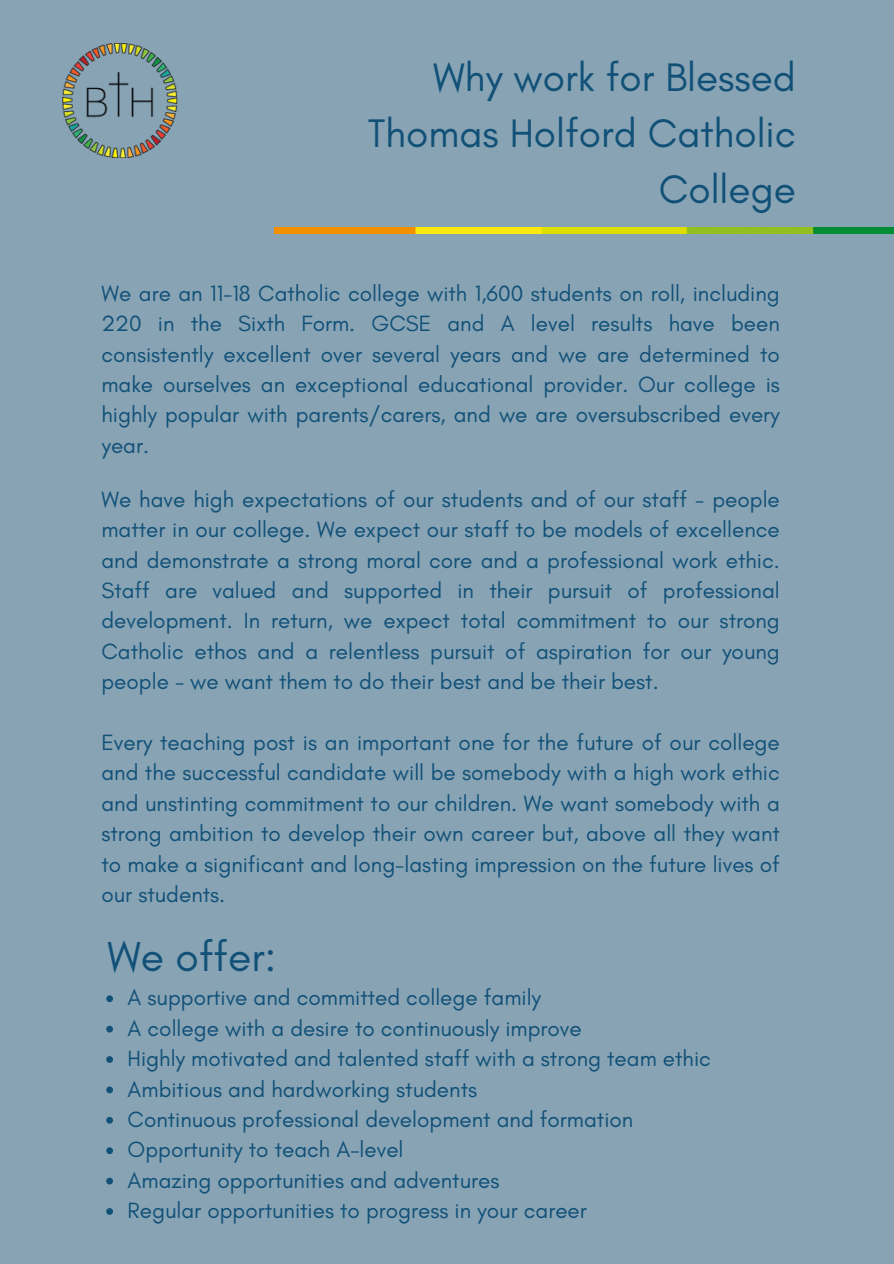
<style>
.page{position:relative;width:894px;height:1264px;background:#fff}
.page>*{position:absolute;margin:0;border:0;box-sizing:border-box;transform-origin:0 0}
.t1{font:42.6px "Glacial Indifference";color:#115077}
.t2{font:40.5px/56.2px "Glacial Indifference";color:#115077;text-align:right}
.t3{font:22.5px/30.3px "Glacial Indifference";color:#115077;text-align:justify}
</style>
<div class="page">
<div style="left:0;top:0;width:893px;height:1263px;background:#87a3b4"></div>
<svg style="left:106px;top:995px;width:7px;height:7px"></svg>
<svg style="left:106px;top:1025px;width:7px;height:7px"></svg>
<svg style="left:106px;top:1056px;width:7px;height:6px"></svg>
<svg style="left:106px;top:1086px;width:7px;height:7px"></svg>
<svg style="left:106px;top:1117px;width:7px;height:6px"></svg>
<svg style="left:106px;top:1147px;width:7px;height:6px"></svg>
<svg style="left:106px;top:1177px;width:7px;height:7px"></svg>
<svg style="left:106px;top:1208px;width:7px;height:6px"></svg>
<img style="left:62px;top:43px;width:115px;height:114px">
<img style="left:274px;top:227px;width:619px;height:6px">
<p class="t2" style="left:367px;top:48px;width:429px">Why work for Blessed<br>Thomas Holford Catholic<br>College</p>
<p class="t3" style="left:101px;top:278px;width:679px">We are an 11-18 Catholic college with 1,600 students on roll, including 220 in the Sixth Form. GCSE and A level results have been consistently excellent over several years and we are determined to make ourselves an exceptional educational provider. Our college is highly popular with parents/carers, and we are oversubscribed every year.</p>
<p class="t3" style="left:101px;top:484px;width:679px">We have high expectations of our students and of our staff - people matter in our college. We expect our staff to be models of excellence and demonstrate a strong moral core and a professional work ethic.<br>Staff are valued and supported in their pursuit of professional development. In return, we expect total commitment to our strong Catholic ethos and a relentless pursuit of aspiration for our young people - we want them to do their best and be their best.</p>
<p class="t3" style="left:101px;top:727px;width:679px">Every teaching post is an important one for the future of our college and the successful candidate will be somebody with a high work ethic and unstinting commitment to our children. We want somebody with a strong ambition to develop their own career but, above all they want to make a significant and long-lasting impression on the future lives of our students.</p>
<h1 class="t1" style="left:107px;top:930px;width:170px">We offer:</h1>
<p class="t3" style="left:128px;top:982px;width:415px">A supportive and committed college family</p>
<h1 class="t3" style="left:128px;top:1012px;width:455px">A college with a desire to continuously improve</h1>
<p class="t3" style="left:128px;top:1043px;width:584px">Highly motivated and talented staff with a strong team ethic</p>
<p class="t3" style="left:128px;top:1073px;width:351px">Ambitious and hardworking students</p>
<p class="t3" style="left:128px;top:1103px;width:507px">Continuous professional development and formation</p>
<p class="t3" style="left:128px;top:1134px;width:277px">Opportunity to teach A-level</p>
<p class="t3" style="left:128px;top:1164px;width:373px">Amazing opportunities and adventures</p>
<p class="t3" style="left:128px;top:1195px;width:460px">Regular opportunities to progress in your career</p>
</div>
